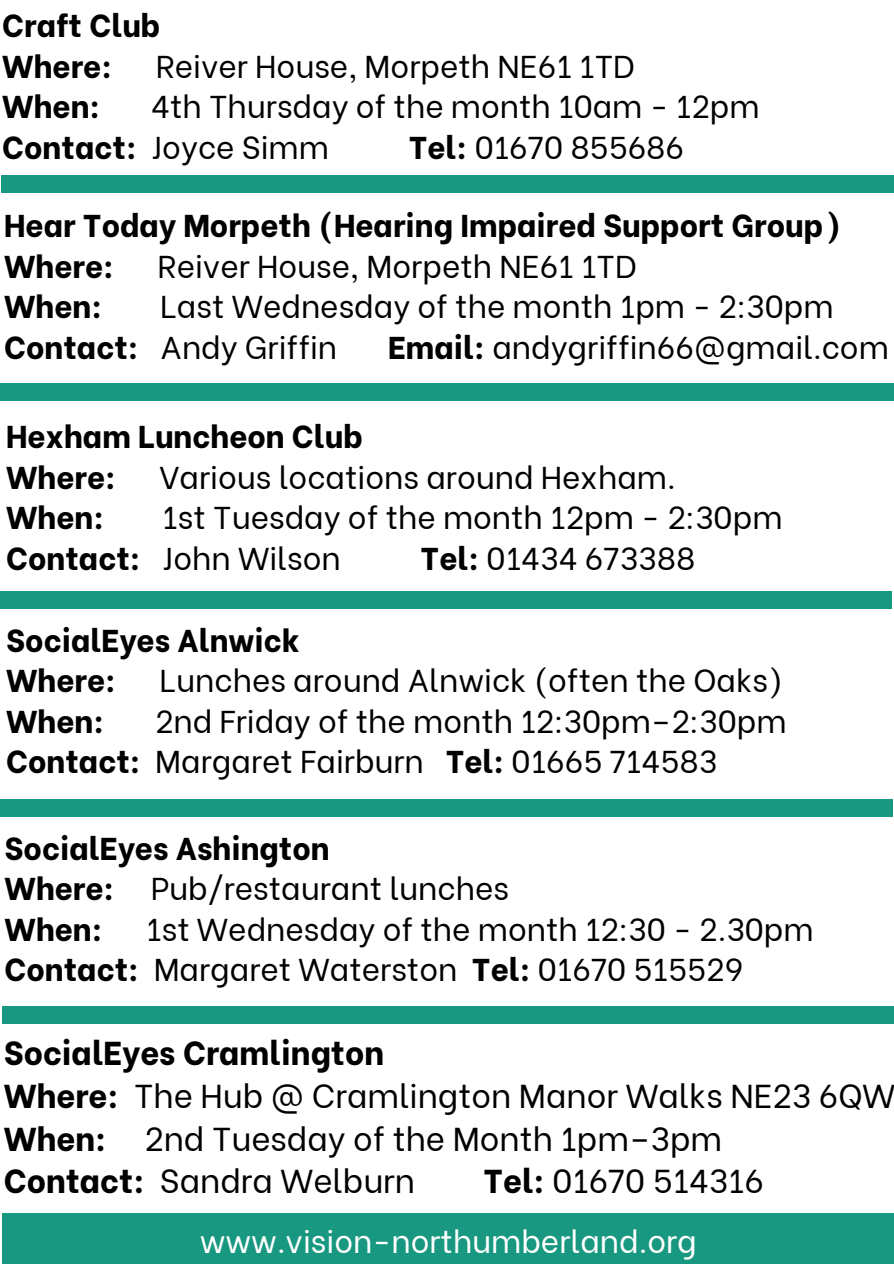
<style>
.page{position:relative;width:894px;height:1264px;background:#fff}
.page>*{position:absolute;margin:0;border:0;box-sizing:border-box;transform-origin:0 0}
.t1{font:33px/42.8px "Be Vietnam";color:#000}
.t2{font:31.5px/40.5px "Be Vietnam";color:#000}
.t3{font:800 31.5px/40.5px "Be Vietnam";color:#000}
.t4{font:31.5px "Be Vietnam";color:#fff}
.s1{font-weight:800}
.s2{font-weight:400}
</style>
<div class="page">
<div style="left:2px;top:1213px;width:891px;height:50px;background:#189880"></div>
<div style="left:0;top:591px;width:891px;height:17px;background:#189880"></div>
<div style="left:0;top:383px;width:893px;height:17px;background:#189880"></div>
<div style="left:0;top:798px;width:892px;height:18px;background:#189880"></div>
<div style="left:1px;top:175px;width:892px;height:17px;background:#189880"></div>
<div style="left:2px;top:1006px;width:891px;height:18px;background:#189880"></div>
<h1 class="t3" style="left:2px;top:2px;width:159px">Craft Club<br>Where:</h1>
<h1 class="t2" style="left:156px;top:43px;width:480px">Reiver House, Morpeth NE61 1TD</h1>
<h1 class="t2" style="left:2px;top:83px;width:758px;text-indent:149px">4th Thursday of the month 10am - 12pm<br><span class="s1">Contact:</span> Joyce Simm</h1>
<h1 class="t3" style="left:2px;top:83px;width:99px">When:</h1>
<h1 class="t2" style="left:408px;top:124px;width:277px"><span class="s1">Tel:</span> 01670 855686</h1>
<h1 class="t3" style="left:4px;top:202px;width:838px">Hear Today Morpeth (Hearing Impaired Support Group)<br>Where:</h1>
<h1 class="t2" style="left:157px;top:243px;width:480px">Reiver House, Morpeth NE61 1TD</h1>
<h1 class="t2" style="left:4px;top:283px;width:830px;text-indent:156px">Last Wednesday of the month 1pm - 2:30pm<br><span class="s1">Contact:</span> Andy Griffin</h1>
<h1 class="t3" style="left:4px;top:283px;width:99px">When:</h1>
<h1 class="t2" style="left:388px;top:324px;width:502px"><span class="s1">Email:</span> andygriffin66@gmail.com</h1>
<h1 class="t3" style="left:6px;top:413px;width:358px">Hexham Luncheon Club<br>Where:</h1>
<h1 class="t2" style="left:159px;top:454px;width:517px">Various locations around Hexham.</h1>
<h1 class="t2" style="left:6px;top:494px;width:777px;text-indent:156px">1st Tuesday of the month 12pm - 2:30pm<br><span class="s1">Contact:</span> John Wilson</h1>
<h1 class="t3" style="left:6px;top:494px;width:99px">When:</h1>
<h1 class="t2" style="left:420px;top:535px;width:276px"><span class="s1">Tel:</span> 01434 673388</h1>
<h1 class="t3" style="left:6px;top:617px;width:295px">SocialEyes Alnwick<br>Where:</h1>
<h1 class="t2" style="left:159px;top:657px;width:625px">Lunches around Alnwick (often the Oaks)</h1>
<h1 class="t2" style="left:6px;top:698px;width:781px;text-indent:149px">2nd Friday of the month 12:30pm–2:30pm<br><span class="s1">Contact:</span> Margaret Fairburn <span class="s1">Tel:</span> 01665 714583</h1>
<h1 class="t3" style="left:6px;top:698px;width:99px">When:</h1>
<h1 class="t3" style="left:5px;top:824px;width:506px">SocialEyes Ashington<br>Where: <span class="s2">Pub/restaurant lunches<br></span>When:</h1>
<h1 class="t2" style="left:5px;top:905px;width:810px;text-indent:141px">1st Wednesday of the month 12:30 - 2.30pm<br><span class="s1">Contact:</span> Margaret Waterston <span class="s1">Tel:</span> 01670 515529</h1>
<h1 class="t1" style="left:4px;top:1028px;width:892px"><span class="s1">SocialEyes Cramlington<br>Where:</span> The Hub @ Cramlington Manor Walks NE23 6QW <span class="s1">When:</span> 2nd Tuesday of the Month 1pm–3pm<br><span class="s1">Contact:</span> Sandra Welburn</h1>
<h1 class="t1" style="left:483px;top:1156px;width:282px"><span class="s1">Tel:</span> 01670 514316</h1>
<h1 class="t4" style="left:200px;top:1215px;width:498px">www.vision-northumberland.org</h1>
</div>
